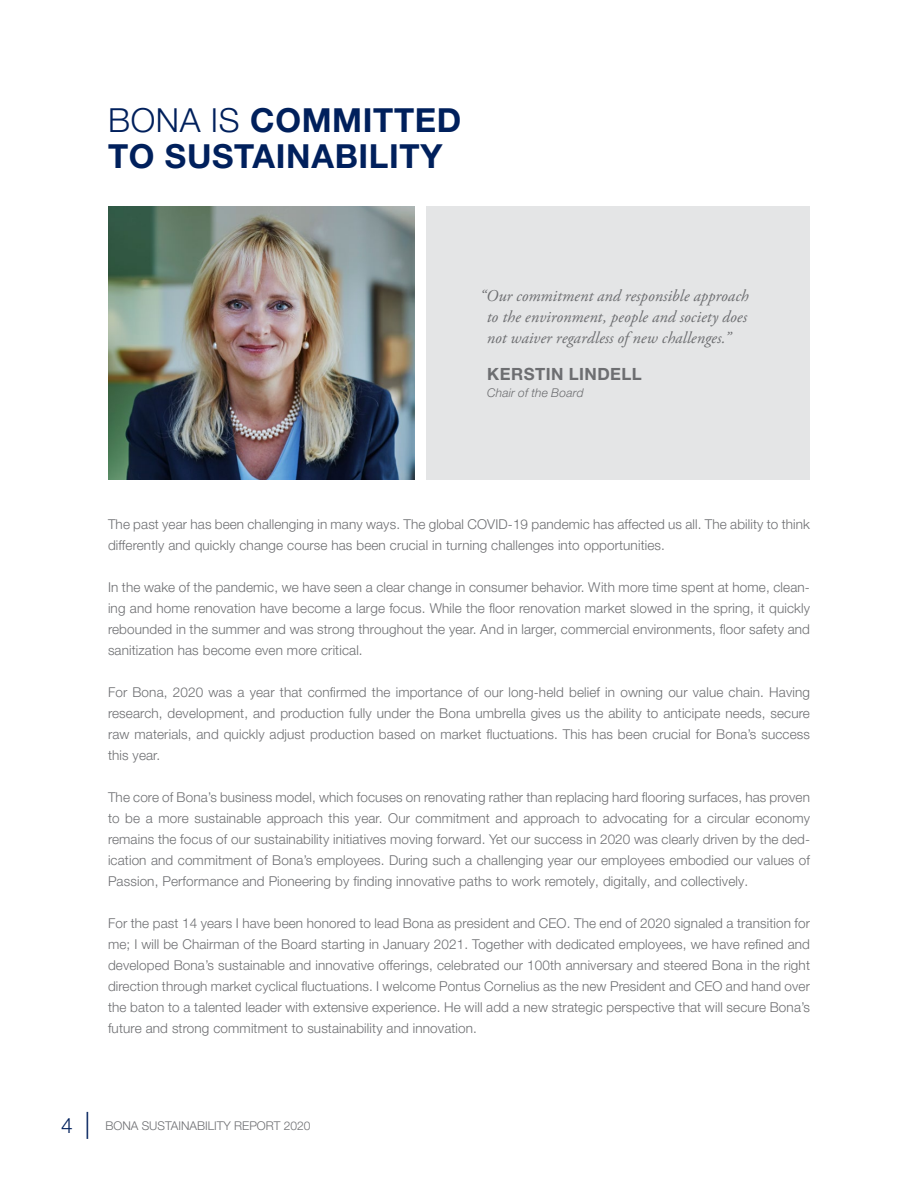
<style>
.page{position:relative;width:918px;height:1188px;background:#fff}
.page>*{position:absolute;margin:0;border:0;box-sizing:border-box;transform-origin:0 0}
.t1{font:700 33px/36px "Helvetica Neue LT Pro";letter-spacing:.02em;color:#00205c}
.t2{font:300 21px "Helvetica Neue LT Pro";color:#00205c}
.t3{font:700 16.8px "Helvetica Neue LT Pro";letter-spacing:.03em;color:#6d6e71}
.t4{font:italic 16.5px/21px "Adobe Garamond Pro";letter-spacing:.005em;color:#6d6e71;text-align:justify}
.t5{font:300 13.5px/21px "Helvetica Neue LT Pro";letter-spacing:.01em;color:#6d6e71;text-align:justify}
.t6{font:300 12px "Helvetica Neue LT Pro";color:#6d6e71}
.t7{font:italic 300 12px "Helvetica Neue LT Pro";letter-spacing:.015em;color:#6d6e71}
.s1{font-weight:300}
.s2{font-size:27px}
</style>
<div class="page">
<div style="left:427px;top:207px;width:383px;height:273px;background:#e4e5e6"></div>
<img style="left:108px;top:207px;width:306px;height:273px">
<h1 class="t1" style="left:108px;top:101px;width:355px"><span class="s1">BONA IS</span> COMMITTED<br>TO SUSTAINABILITY</h1>
<p class="t4" style="left:487px;top:286px;width:264px;text-indent:-7px">“Our commitment and responsible approach to the environment, people and society does not waiver regardless of new challenges.”</p>
<p class="t3" style="left:487px;top:364px;width:156px">KERSTIN LINDELL</p>
<p class="t7" style="left:487px;top:386px;width:98px">Chair of the Board</p>
<p class="t5" style="left:108px;top:513px;width:704px">The past year has been challenging in many ways. The global COVID-19 pandemic has affected us all. The ability to think differently and quickly change course has been crucial in turning challenges into opportunities.</p>
<p class="t5" style="left:108px;top:576px;width:704px">In the wake of the pandemic, we have seen a clear change in consumer behavior. With more time spent at home, clean&shy;ing and home renovation have become a large focus. While the floor renovation market slowed in the spring, it quickly rebounded in the summer and was strong throughout the year. And in larger, commercial environments, floor safety and sanitization has become even more critical.</p>
<p class="t5" style="left:108px;top:681px;width:704px">For Bona, 2020 was a year that confirmed the importance of our long-held belief in owning our value chain. Having research, development, and production fully under the Bona umbrella gives us the ability to anticipate needs, secure raw materials, and quickly adjust production based on market fluctuations. This has been crucial for Bona’s success this year.</p>
<p class="t5" style="left:108px;top:786px;width:704px">The core of Bona’s business model, which focuses on renovating rather than replacing hard flooring surfaces, has proven to be a more sustainable approach this year. Our commitment and approach to advocating for a circular economy remains the focus of our sustainability initiatives moving forward. Yet our success in 2020 was clearly driven by the ded&shy;ication and commitment of Bona’s employees. During such a challenging year our employees embodied our values of Passion, Performance and Pioneering by finding innovative paths to work remotely, digitally, and collectively.</p>
<p class="t5" style="left:108px;top:912px;width:704px">For the past 14 years I have been honored to lead Bona as president and CEO. The end of 2020 signaled a transition for me; I will be Chairman of the Board starting in January 2021. Together with dedicated employees, we have refined and developed Bona’s sustainable and innovative offerings, celebrated our 100th anniversary and steered Bona in the right direction through market cyclical fluctuations. I welcome Pontus Cornelius as the new President and CEO and hand over the baton to a talented leader with extensive experience. He will add a new strategic perspective that will secure Bona’s future and strong commitment to sustainability and innovation.</p>
<h2 class="t2" style="left:61px;top:1112px;width:31px">4 <span class="s2">|</span></h2>
<p class="t6" style="left:105px;top:1118px;width:207px">BONA SUSTAINABILITY REPORT 2020</p>
</div>
